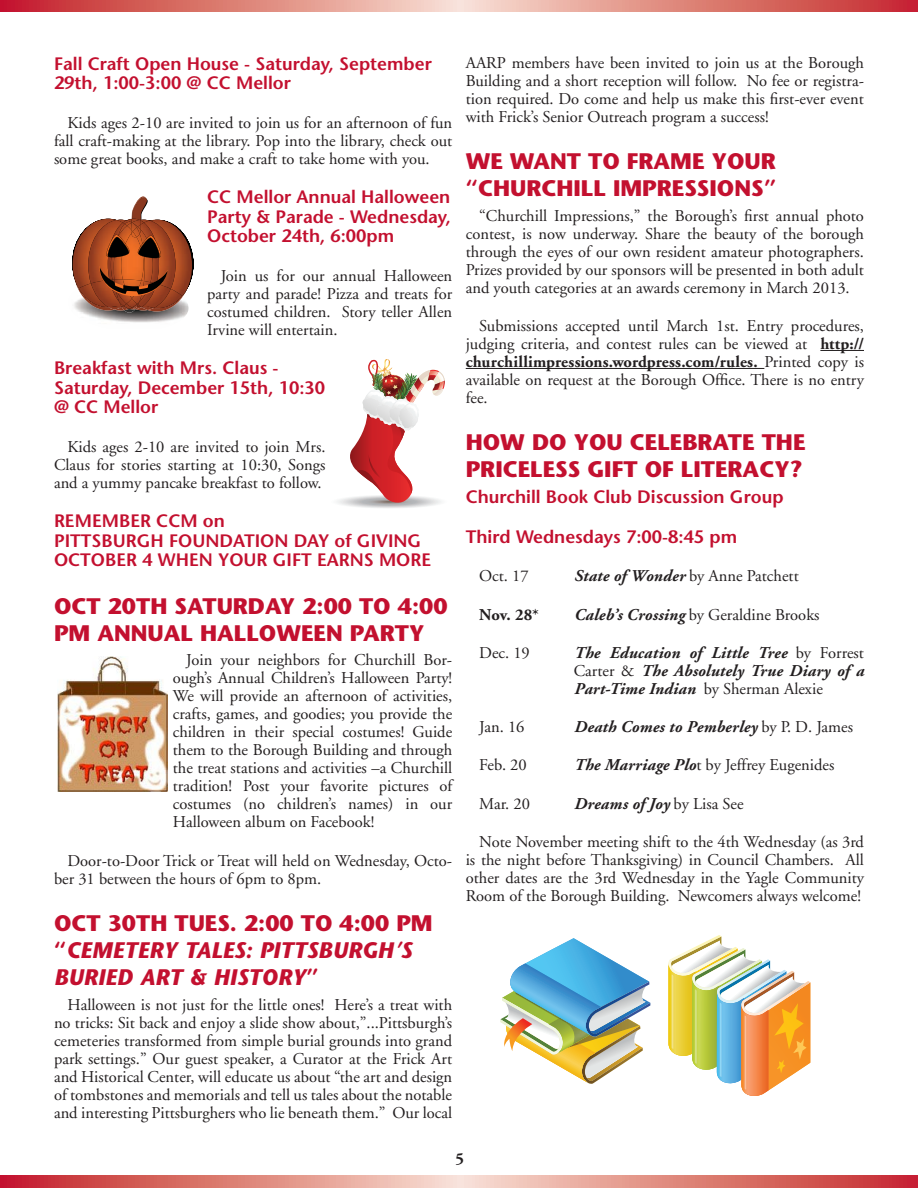
<style>
.page{position:relative;width:918px;height:1188px;background:#fff}
.page>*{position:absolute;margin:0;border:0;box-sizing:border-box;transform-origin:0 0}
.t1{font:700 22.5px/27px "Stone Sans";color:#c3102f}
.t2{font:italic 700 22.5px/27px "Stone Sans";color:#c3102f}
.t3{font:600 18px/19.5px "Stone Sans";color:#c3102f}
.t4{font:16.5px/18px "Adobe Garamond";color:#231f20;text-align:justify}
.t5{font:italic 700 16.5px/18px "Adobe Garamond";letter-spacing:.015em;color:#231f20;text-align:justify}
.t6{font:700 16.5px "Adobe Garamond";color:#231f20}
.s1{font-style:normal}
.s2{font-weight:700}
.s3{font-weight:700;font-style:italic}
.s4{font-weight:400;font-style:normal}
</style>
<div class="page">
<svg style="left:0;top:1175px;width:918px;height:13px;background:#dd807a"></svg>
<svg style="left:0;top:0;width:918px;height:12px;background:#dd807a"></svg>
<hr style="left:820px;top:350px;width:44px;height:1px;background:#231f20">
<hr style="left:466px;top:368px;width:298px;height:1px;background:#231f20">
<img style="left:58px;top:657px;width:110px;height:135px">
<svg style="left:669px;top:935px;width:141px;height:161px"></svg>
<svg style="left:500px;top:938px;width:150px;height:146px"></svg>
<svg style="left:337px;top:359px;width:108px;height:149px"></svg>
<img style="left:83px;top:313px;width:104px;height:10px">
<svg style="left:72px;top:196px;width:121px;height:117px"></svg>
<p class="t3" style="left:54px;top:54px;width:379px">Fall Craft Open House - Saturday, September<br>29th, 1:00-3:00 @ CC Mellor</p>
<p class="t4" style="left:54px;top:114px;width:400px;text-indent:13px">Kids ages 2-10 are invited to join us for an afternoon of fun fall craft-making at the library. Pop into the library, check out some great books, and make a craft to take home with you.</p>
<p class="t3" style="left:207px;top:187px;width:245px;text-align:justify">CC Mellor Annual Halloween Party &amp; Parade - Wednesday, October 24th, 6:00pm</p>
<p class="t4" style="left:207px;top:267px;width:247px;text-indent:13px">Join us for our annual Halloween party and parade! Pizza and treats for costumed children. Story teller Allen Irvine will entertain.</p>
<p class="t3" style="left:54px;top:358px;width:273px">Breakfast with Mrs. Claus -<br>Saturday, December 15th, 10:30 @ CC Mellor</p>
<p class="t4" style="left:54px;top:438px;width:273px;text-indent:13px">Kids ages 2-10 are invited to join Mrs.<br>Claus for stories starting at 10:30, Songs and a yummy pancake breakfast to follow.</p>
<p class="t3" style="left:54px;top:511px;width:379px">REMEMBER CCM on<br>PITTSBURGH FOUNDATION DAY of GIVING<br>OCTOBER 4 WHEN YOUR GIFT EARNS MORE</p>
<h1 class="t1" style="left:54px;top:592px;width:395px">OCT 20TH SATURDAY 2:00 TO 4:00<br>PM ANNUAL HALLOWEEN PARTY</h1>
<p class="t4" style="left:173px;top:652px;width:281px;text-indent:13px">Join your neighbors for Churchill Bor&shy;ough’s Annual Children’s Halloween Party!<br>We will provide an afternoon of activities, crafts, games, and goodies; you provide the children in their special costumes! Guide them to the Borough Building and through the treat stations and activities –a Churchill tradition! Post your favorite pictures of costumes (no children’s names) in our Halloween album on Facebook!</p>
<p class="t4" style="left:54px;top:852px;width:400px;text-indent:13px">Door-to-Door Trick or Treat will held on Wednesday, Octo&shy;ber 31 between the hours of 6pm to 8pm.</p>
<h1 class="t2" style="left:54px;top:909px;width:380px"><span class="s1">OCT 30TH TUES. 2:00 TO 4:00 PM “</span>CEMETERY TALES: PITTSBURGH’S<br>BURIED ART &amp; HISTORY<span class="s1">”</span></h1>
<p class="t4" style="left:54px;top:996px;width:400px;text-indent:13px">Halloween is not just for the little ones! Here’s a treat with no tricks: Sit back and enjoy a slide show about,”...Pittsburgh’s cemeteries transformed from simple burial grounds into grand park settings.” Our guest speaker, a Curator at the Frick Art and Historical Center, will educate us about “the art and design of tombstones and memorials and tell us tales about the notable and interesting Pittsburghers who lie beneath them.” Our local</p>
<p class="t4" style="left:466px;top:54px;width:400px">AARP members have been invited to join us at the Borough Building and a short reception will follow. No fee or registra&shy;tion required. Do come and help us make this first-ever event with Frick’s Senior Outreach program a success!</p>
<h1 class="t1" style="left:466px;top:147px;width:312px">WE WANT TO FRAME YOUR “CHURCHILL IMPRESSIONS”</h1>
<p class="t4" style="left:466px;top:207px;width:400px;text-indent:13px">“Churchill Impressions,” the Borough’s first annual photo contest, is now underway. Share the beauty of the borough through the eyes of our own resident amateur photographers.<br>Prizes provided by our sponsors will be presented in both adult and youth categories at an awards ceremony in March 2013.</p>
<p class="t4" style="left:466px;top:317px;width:400px;text-indent:13px">Submissions accepted until March 1st. Entry procedures, judging criteria, and contest rules can be viewed at <span class="s2">http:// churchillimpressions.wordpress.com/rules.</span> Printed copy is available on request at the Borough Office. There is no entry fee.</p>
<h1 class="t1" style="left:466px;top:428px;width:341px">HOW DO YOU CELEBRATE THE<br>PRICELESS GIFT OF LITERACY?</h1>
<p class="t3" style="left:466px;top:487px;width:319px">Churchill Book Club Discussion Group</p>
<p class="t3" style="left:466px;top:527px;width:273px">Third Wednesdays 7:00-8:45 pm</p>
<p class="t4" style="left:479px;top:568px;width:51px">Oct. 17</p>
<p class="t4" style="left:574px;top:568px;width:227px"><span class="s3">State of Wonder</span> by Anne Patchett</p>
<p class="t6" style="left:479px;top:605px;width:61px">Nov. 28*</p>
<p class="t4" style="left:574px;top:606px;width:247px"><span class="s3">Caleb’s Crossing</span> by Geraldine Brooks</p>
<p class="t4" style="left:479px;top:644px;width:52px">Dec. 19</p>
<p class="t5" style="left:574px;top:644px;width:292px">The Education of Little Tree <span class="s4">by Forrest Carter &amp;</span> The Absolutely True Diary of a Part-Time Indian <span class="s4">by Sherman Alexie</span></p>
<p class="t4" style="left:479px;top:718px;width:47px">Jan. 16</p>
<p class="t5" style="left:574px;top:718px;width:281px">Death Comes to Pemberley <span class="s4">by P. D. James</span></p>
<p class="t4" style="left:479px;top:757px;width:49px">Feb. 20</p>
<p class="t4" style="left:574px;top:757px;width:262px"><span class="s3">The Marriage Plo</span>t by Jeffrey Eugenides</p>
<p class="t4" style="left:479px;top:795px;width:52px">Mar. 20</p>
<p class="t5" style="left:574px;top:795px;width:171px">Dreams of Joy <span class="s4">by Lisa See</span></p>
<p class="t4" style="left:466px;top:833px;width:400px;text-indent:13px">Note November meeting shift to the 4th Wednesday (as 3rd is the night before Thanksgiving) in Council Chambers. All other dates are the 3rd Wednesday in the Yagle Community Room of the Borough Building. Newcomers always welcome!</p>
<p class="t6" style="left:455px;top:1149px;width:10px">5</p>
</div>
